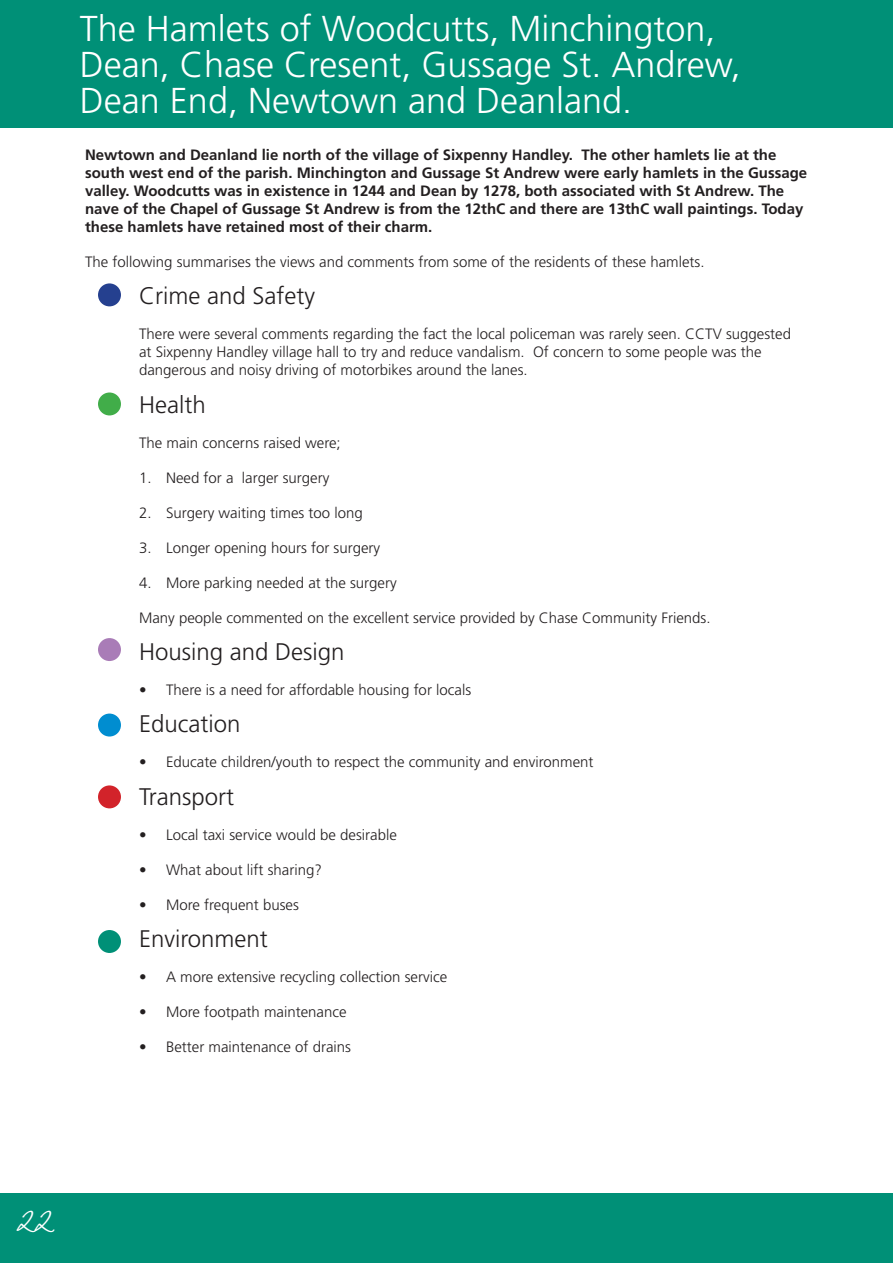
<style>
.page{position:relative;width:893px;height:1263px;background:#fff}
.page>*{position:absolute;margin:0;border:0;box-sizing:border-box;transform-origin:0 0}
.t1{font:39px "LT Wiesbaden Swing";color:#fff}
.t2{font:300 36px/36px "Frutiger LT";color:#fff}
.t3{font:300 24px "Frutiger LT";color:#231f20}
.t4{font:300 15px/18px "Frutiger LT";color:#231f20}
.t5{font:700 15px/18px "Frutiger LT";color:#231f20}
</style>
<div class="page">
<div style="left:0;top:0;width:893px;height:128px;background:#009077"></div>
<div style="left:0;top:1193px;width:893px;height:70px;background:#009077"></div>
<div style="left:98px;top:283px;width:23px;height:23px;background:#25408f;border-radius:50%"></div>
<div style="left:98px;top:392px;width:23px;height:23px;background:#41ad49;border-radius:50%"></div>
<div style="left:98px;top:638px;width:23px;height:23px;background:#a97cb7;border-radius:50%"></div>
<div style="left:98px;top:785px;width:23px;height:23px;background:#d2232a;border-radius:50%"></div>
<div style="left:98px;top:930px;width:23px;height:23px;background:#009077;border-radius:50%"></div>
<div style="left:98px;top:713px;width:23px;height:23px;background:#008dd0;border-radius:50%"></div>
<h2 class="t2" style="left:80px;top:11px;width:662px">The Hamlets of Woodcutts, Minchington,<br>Dean, Chase Cresent, Gussage St. Andrew,<br>Dean End, Newtown and Deanland.</h2>
<p class="t5" style="left:85px;top:146px;width:724px">Newtown and Deanland lie north of the village of Sixpenny Handley. The other hamlets lie at the south west end of the parish. Minchington and Gussage St Andrew were early hamlets in the Gussage valley. Woodcutts was in existence in 1244 and Dean by 1278, both associated with St Andrew. The nave of the Chapel of Gussage St Andrew is from the 12thC and there are 13thC wall paintings. Today these hamlets have retained most of their charm.</p>
<p class="t4" style="left:85px;top:253px;width:621px">The following summarises the views and comments from some of the residents of these hamlets.</p>
<h3 class="t3" style="left:139px;top:282px;width:177px">Crime and Safety</h3>
<p class="t4" style="left:139px;top:325px;width:654px">There were several comments regarding the fact the local policeman was rarely seen. CCTV suggested at Sixpenny Handley village hall to try and reduce vandalism. Of concern to some people was the dangerous and noisy driving of motorbikes around the lanes.</p>
<h3 class="t3" style="left:139px;top:391px;width:68px">Health</h3>
<p class="t4" style="left:139px;top:434px;width:203px">The main concerns raised were;</p>
<p class="t4" style="left:166px;top:469px;width:165px">Need for a larger surgery</p>
<p class="t4" style="left:166px;top:504px;width:198px">Surgery waiting times too long</p>
<p class="t4" style="left:166px;top:539px;width:216px">Longer opening hours for surgery</p>
<p class="t4" style="left:166px;top:574px;width:232px">More parking needed at the surgery</p>
<p class="t4" style="left:139px;top:609px;width:573px">Many people commented on the excellent service provided by Chase Community Friends.</p>
<h3 class="t3" style="left:139px;top:638px;width:207px">Housing and Design</h3>
<p class="t4" style="left:166px;top:681px;width:307px">There is a need for affordable housing for locals</p>
<h3 class="t3" style="left:139px;top:710px;width:103px">Education</h3>
<p class="t4" style="left:166px;top:753px;width:429px">Educate children/youth to respect the community and environment</p>
<h3 class="t3" style="left:139px;top:783px;width:97px">Transport</h3>
<p class="t4" style="left:166px;top:826px;width:232px">Local taxi service would be desirable</p>
<p class="t4" style="left:166px;top:861px;width:157px">What about lift sharing?</p>
<p class="t4" style="left:166px;top:896px;width:134px">More frequent buses</p>
<h3 class="t3" style="left:139px;top:925px;width:130px">Environment</h3>
<p class="t4" style="left:166px;top:968px;width:283px">A more extensive recycling collection service</p>
<p class="t4" style="left:166px;top:1003px;width:182px">More footpath maintenance</p>
<p class="t4" style="left:166px;top:1038px;width:187px">Better maintenance of drains</p>
<p class="t4" style="left:139px;top:469px;width:14px">1.</p>
<p class="t4" style="left:139px;top:504px;width:14px">2.</p>
<p class="t4" style="left:139px;top:539px;width:14px">3.</p>
<p class="t4" style="left:139px;top:574px;width:14px">4.</p>
<p class="t4" style="left:139px;top:681px;width:9px">•</p>
<p class="t4" style="left:139px;top:753px;width:9px">•</p>
<p class="t4" style="left:139px;top:826px;width:9px">•</p>
<p class="t4" style="left:139px;top:861px;width:9px">•</p>
<p class="t4" style="left:139px;top:896px;width:9px">•</p>
<p class="t4" style="left:139px;top:968px;width:9px">•</p>
<p class="t4" style="left:139px;top:1003px;width:9px">•</p>
<p class="t4" style="left:139px;top:1038px;width:9px">•</p>
<h1 class="t1" style="left:17px;top:1194px;width:20px">22</h1>
</div>
